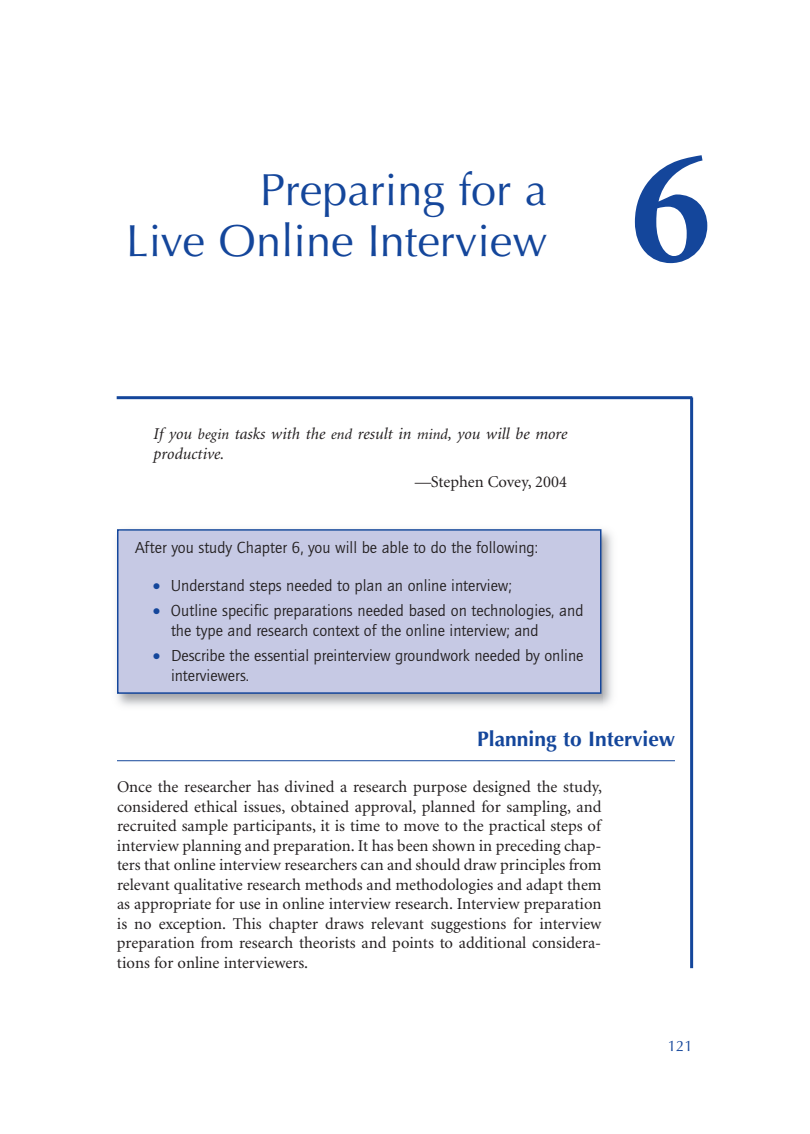
<style>
.page{position:relative;width:810px;height:1134px;background:#fff}
.page>*{position:absolute;margin:0;border:0;box-sizing:border-box;transform-origin:0 0}
.t1{font:700 165px "Minion";color:#14469b}
.t2{font:45px/51px "Optima";color:#14469b;text-align:right}
.t3{font:700 21px "Optima";color:#14469b}
.t4{font:16.5px/19.5px "Minion";color:#231f20;text-align:justify}
.t5{font:16.5px/19.5px "Quay Sans EF";color:#231f20}
.t6{font:italic 16.5px/19.5px "Minion";color:#231f20}
.t7{font:15px "Optima";color:#14469b}
.s1{font-size:15px}
.s2{font-style:italic}
.s3{color:#14469b}
</style>
<div class="page">
<hr style="left:117px;top:760px;width:558px;height:1px;background:#14469b">
<hr style="left:117px;top:396px;width:575px;height:3px;background:#14469b">
<hr style="left:690px;top:397px;width:3px;height:571px;background:#14469b">
<img style="left:116px;top:530px;width:497px;height:176px">
<div style="left:118px;top:531px;width:482px;height:161px;background:#c6c9e4"></div>
<div style="left:117px;top:529px;width:485px;height:165px;border:2px solid #14469b"></div>
<p class="t2" style="left:126px;top:168px;width:423px">Preparing for a<br>Live Online Interview</p>
<p class="t1" style="left:630px;top:144px;width:82px">6</p>
<p class="t6" style="left:153px;top:426px;width:416px">If you <span class="s1">begin</span> tasks with the <span class="s1">end</span> result in <span class="s1">mind</span>, you will be more productive.</p>
<p class="t4" style="left:414px;top:474px;width:154px"><span class="s2">—</span>Stephen Covey, 2004</p>
<p class="t5" style="left:135px;top:540px;width:404px">After you study Chapter 6, you will be able to do the following:</p>
<p class="t5" style="left:153px;top:577px;width:360px"><span class="s3">•</span> Understand steps needed to plan an online interview;</p>
<p class="t5" style="left:171px;top:603px;width:414px;text-indent:-18px"><span class="s3">•</span> Outline specific preparations needed based on technologies, and the type and research context of the online interview; and</p>
<p class="t5" style="left:171px;top:648px;width:414px;text-indent:-18px"><span class="s3">•</span> Describe the essential preinterview groundwork needed by online interviewers.</p>
<p class="t3" style="left:477px;top:730px;width:199px">Planning to Interview</p>
<p class="t4" style="left:117px;top:778px;width:487px">Once the researcher has divined a research purpose designed the study, considered ethical issues, obtained approval, planned for sampling, and recruited sample participants, it is time to move to the practical steps of interview planning and preparation. It has been shown in preceding chap&shy;ters that online interview researchers can and should draw principles from relevant qualitative research methods and methodologies and adapt them as appropriate for use in online interview research. Interview preparation is no exception. This chapter draws relevant suggestions for interview preparation from research theorists and points to additional considera&shy;tions for online interviewers.</p>
<p class="t7" style="left:668px;top:1040px;width:27px">121</p>
</div>
